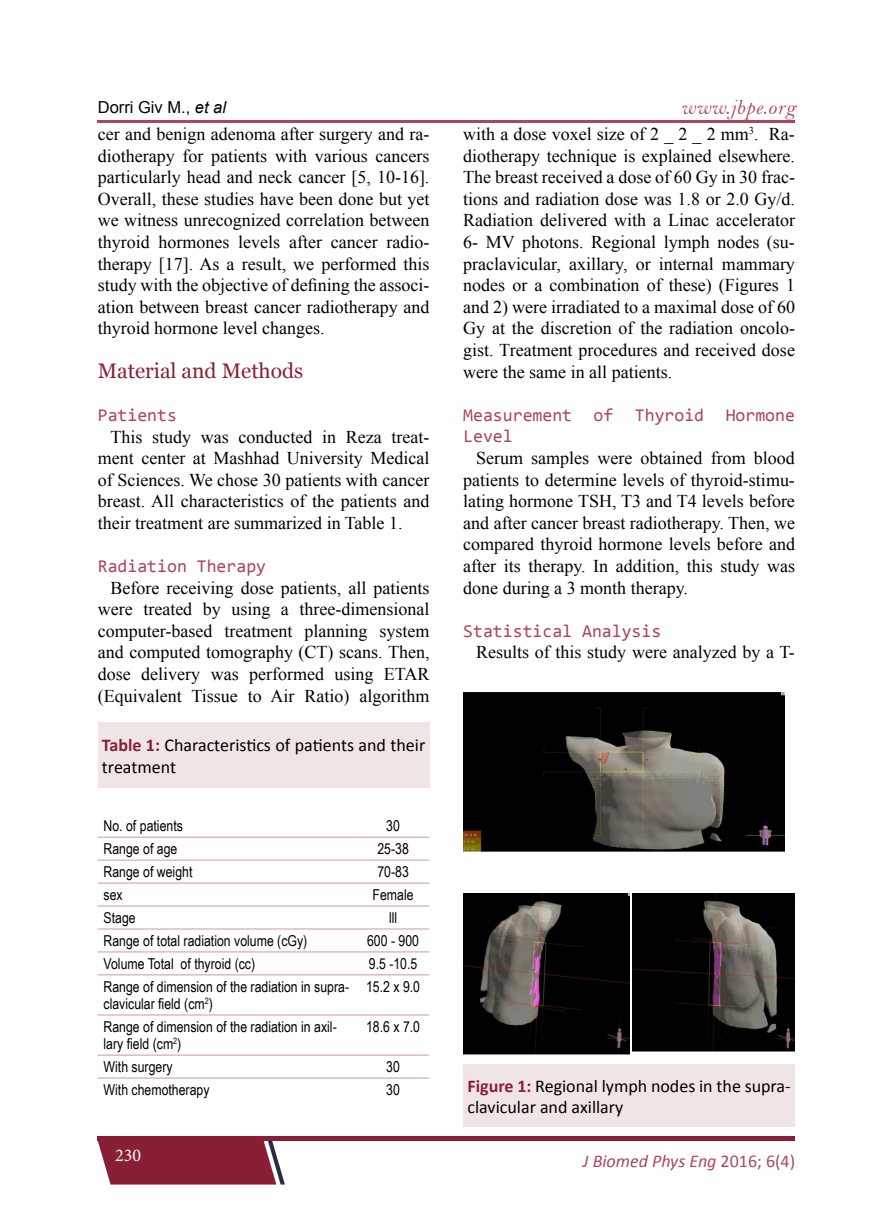
<style>
.page{position:relative;width:893px;height:1212px;background:#fff}
.page>*{position:absolute;margin:0;border:0;box-sizing:border-box;transform-origin:0 0}
.t1{font:21px "Georgia";color:#891f36}
.t2{font:21px "Bell MT Italic";letter-spacing:.03em;color:#ad465c}
.t3{font:18px/21.6px "Times New Roman";color:#000;text-align:justify}
.t4{font:18px/21.6px "Calibri";color:#000}
.t5{font:18px/21.6px "Consolas";color:#ad465c}
.t6{font:italic 18px "Calibri";color:#ad465c}
.t7{font:18px "Minion Pro";color:#fff}
.t8{font:16.5px "Arial";color:#000}
.t9{font:15px/17.2px "Arial Narrow";color:#000}
.s1{font-style:italic}
.s2{font-weight:700;color:#891f36}
.s3{font-style:normal}
</style>
<div class="page">
<div style="left:98px;top:1136px;width:697px;height:5px;background:#891f36"></div>
<svg style="left:98px;top:1141px;width:187px;height:43px;background:#913348"></svg>
<hr style="left:98px;top:120px;width:697px;height:2px;background:#ad465c">
<hr style="left:98px;top:836px;width:259px;height:2px;background:#debbbc">
<hr style="left:357px;top:836px;width:72px;height:2px;background:#debbbc">
<hr style="left:98px;top:859px;width:259px;height:2px;background:#debbbc">
<hr style="left:357px;top:859px;width:72px;height:2px;background:#debbbc">
<hr style="left:98px;top:882px;width:259px;height:2px;background:#debbbc">
<hr style="left:357px;top:882px;width:72px;height:2px;background:#debbbc">
<hr style="left:98px;top:905px;width:259px;height:2px;background:#debbbc">
<hr style="left:357px;top:905px;width:72px;height:2px;background:#debbbc">
<hr style="left:98px;top:928px;width:259px;height:2px;background:#debbbc">
<hr style="left:357px;top:928px;width:72px;height:2px;background:#debbbc">
<hr style="left:98px;top:951px;width:259px;height:2px;background:#debbbc">
<hr style="left:357px;top:951px;width:72px;height:2px;background:#debbbc">
<hr style="left:98px;top:974px;width:259px;height:1px;background:#debbbc">
<hr style="left:357px;top:974px;width:72px;height:1px;background:#debbbc">
<hr style="left:98px;top:1014px;width:259px;height:2px;background:#debbbc">
<hr style="left:357px;top:1014px;width:72px;height:2px;background:#debbbc">
<hr style="left:98px;top:1054px;width:259px;height:2px;background:#debbbc">
<hr style="left:357px;top:1054px;width:72px;height:2px;background:#debbbc">
<hr style="left:98px;top:1077px;width:259px;height:2px;background:#debbbc">
<hr style="left:357px;top:1077px;width:72px;height:2px;background:#debbbc">
<div style="left:98px;top:722px;width:332px;height:66px;background:#f0e5e5"></div>
<img style="left:463px;top:692px;width:322px;height:160px">
<img style="left:463px;top:894px;width:166px;height:160px">
<img style="left:633px;top:894px;width:162px;height:158px">
<div style="left:463px;top:1064px;width:332px;height:63px;background:#f0e5e5"></div>
<p class="t8" style="left:98px;top:97px;width:130px">Dorri Giv M., <span class="s1">et al</span></p>
<p class="t2" style="left:681px;top:94px;width:116px">www.jbpe.org</p>
<p class="t3" style="left:98px;top:123px;width:333px">cer and benign adenoma after surgery and ra&shy;diotherapy for patients with various cancers particularly head and neck cancer [5, 10-16].<br>Overall, these studies have been done but yet we witness unrecognized correlation between thyroid hormones levels after cancer radio&shy;therapy [17]. As a result, we performed this study with the objective of defining the associ&shy;ation between breast cancer radiotherapy and thyroid hormone level changes.</p>
<p class="t1" style="left:98px;top:358px;width:207px">Material and Methods</p>
<p class="t5" style="left:98px;top:404px;width:81px">Patients</p>
<p class="t3" style="left:98px;top:425px;width:333px;text-indent:13px">This study was conducted in Reza treat&shy;ment center at Mashhad University Medical of Sciences. We chose 30 patients with cancer breast. All characteristics of the patients and their treatment are summarized in Table 1.</p>
<p class="t5" style="left:98px;top:555px;width:170px">Radiation Therapy</p>
<p class="t3" style="left:98px;top:576px;width:333px;text-indent:13px">Before receiving dose patients, all patients were treated by using a three-dimensional computer-based treatment planning system and computed tomography (CT) scans. Then, dose delivery was performed using ETAR (Equivalent Tissue to Air Ratio) algorithm</p>
<p class="t3" style="left:463px;top:123px;width:333px">with a dose voxel size of 2 _ 2 _ 2 mm<sup>3</sup>. Ra&shy;diotherapy technique is explained elsewhere.<br>The breast received a dose of 60 Gy in 30 frac&shy;tions and radiation dose was 1.8 or 2.0 Gy/d.<br>Radiation delivered with a Linac accelerator 6- MV photons. Regional lymph nodes (su&shy;praclavicular, axillary, or internal mammary nodes or a combination of these) (Figures 1 and 2) were irradiated to a maximal dose of 60<br>Gy at the discretion of the radiation oncolo&shy;gist. Treatment procedures and received dose were the same in all patients.</p>
<p class="t5" style="left:463px;top:404px;width:333px">Measurement of Thyroid Hormone<br>Level</p>
<p class="t3" style="left:463px;top:447px;width:333px;text-indent:13px">Serum samples were obtained from blood patients to determine levels of thyroid-stimu&shy;lating hormone TSH, T3 and T4 levels before and after cancer breast radiotherapy. Then, we compared thyroid hormone levels before and after its therapy. In addition, this study was done during a 3 month therapy.</p>
<p class="t5" style="left:463px;top:620px;width:200px">Statistical Analysis</p>
<p class="t3" style="left:476px;top:641px;width:320px">Results of this study were analyzed by a T-</p>
<p class="t4" style="left:102px;top:735px;width:325px"><span class="s2">Table 1:</span> Characteristics of patients and their treatment</p>
<p class="t9" style="left:104px;top:817px;width:81px">No. of patients</p>
<p class="t9" style="left:386px;top:817px;width:15px">30</p>
<p class="t9" style="left:104px;top:840px;width:75px">Range of age</p>
<p class="t9" style="left:377px;top:840px;width:33px">25-38</p>
<p class="t9" style="left:104px;top:863px;width:90px">Range of weight</p>
<p class="t9" style="left:377px;top:863px;width:33px">70-83</p>
<p class="t9" style="left:104px;top:885px;width:21px">sex</p>
<p class="t9" style="left:373px;top:885px;width:43px">Female</p>
<p class="t9" style="left:104px;top:908px;width:34px">Stage</p>
<p class="t9" style="left:389px;top:908px;width:10px">lll</p>
<p class="t9" style="left:104px;top:931px;width:205px">Range of total radiation volume (cGy)</p>
<p class="t9" style="left:367px;top:931px;width:53px">600 - 900</p>
<p class="t9" style="left:104px;top:954px;width:153px">Volume Total of thyroid (cc)</p>
<p class="t9" style="left:369px;top:954px;width:50px">9.5 -10.5</p>
<p class="t9" style="left:104px;top:977px;width:247px">Range of dimension of the radiation in supra&shy;clavicular field (cm<sup>2</sup>)</p>
<p class="t9" style="left:366px;top:977px;width:56px">15.2 x 9.0</p>
<p class="t9" style="left:104px;top:1017px;width:235px">Range of dimension of the radiation in axil&shy;lary field (cm<sup>2</sup>)</p>
<p class="t9" style="left:366px;top:1017px;width:56px">18.6 x 7.0</p>
<p class="t9" style="left:104px;top:1057px;width:71px">With surgery</p>
<p class="t9" style="left:386px;top:1057px;width:15px">30</p>
<p class="t9" style="left:104px;top:1080px;width:107px">With chemotherapy</p>
<p class="t9" style="left:386px;top:1080px;width:15px">30</p>
<p class="t7" style="left:115px;top:1143px;width:27px">230</p>
<p class="t4" style="left:468px;top:1075px;width:325px"><span class="s2">Figure 1:</span> Regional lymph nodes in the supra&shy;clavicular and axillary</p>
<p class="t6" style="left:583px;top:1148px;width:214px">J Biomed Phys Eng <span class="s3">2016; 6(4)</span></p>
</div>
